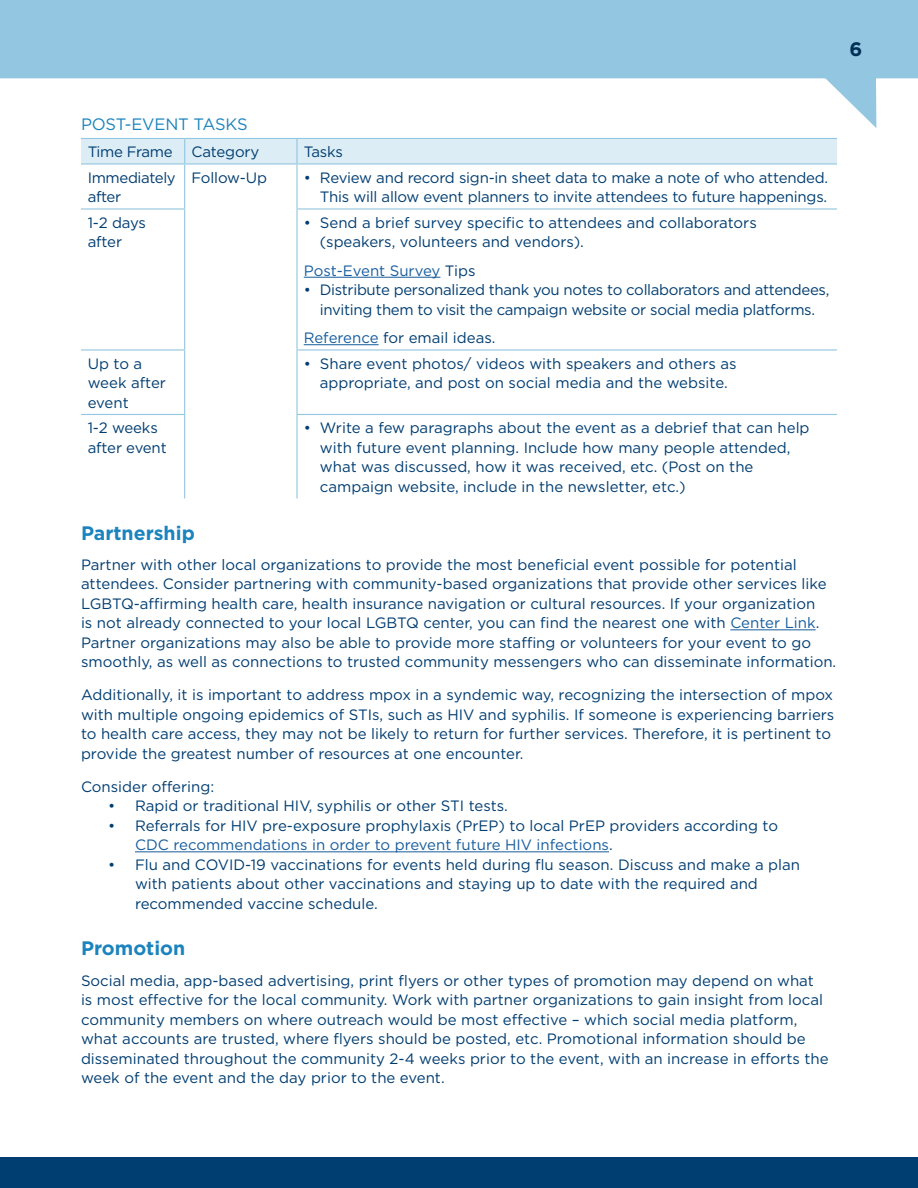
<style>
.page{position:relative;width:918px;height:1188px;background:#fff}
.page>*{position:absolute;margin:0;border:0;box-sizing:border-box;transform-origin:0 0}
.t1{font:700 19.5px "Gotham";color:#1b83be}
.t2{font:700 19.5px "Gotham";color:#003056}
.t3{font:16.5px "Gotham";letter-spacing:-.01em;color:#1b83be}
.t4{font:15px/19.5px "Gotham";color:#003d71}
.t5{font:15px/19.5px "Gotham";letter-spacing:-.02em;color:#003d71;text-align:center}
.t6{font:15px/19.5px "Gotham";letter-spacing:-.025em;color:#003d71}
.t7{font:15px "Gotham";color:#175d9e}
.s1{color:#003d71}
.s2{color:#175d9e}
</style>
<div class="page">
<hr style="left:730px;top:629px;width:86px;height:1px;background:#175d9e">
<hr style="left:135px;top:851px;width:474px;height:1px;background:#175d9e">
<div style="left:81px;top:138px;width:756px;height:25px;background:#dcedf5"></div>
<hr style="left:296px;top:139px;width:2px;height:24px;background:#93c6e0">
<hr style="left:81px;top:163px;width:104px;height:2px;background:#93c6e0">
<hr style="left:185px;top:163px;width:112px;height:2px;background:#93c6e0">
<hr style="left:184px;top:165px;width:1px;height:43px;background:#93c6e0">
<hr style="left:297px;top:163px;width:540px;height:2px;background:#93c6e0">
<hr style="left:296px;top:165px;width:2px;height:43px;background:#93c6e0">
<hr style="left:81px;top:208px;width:104px;height:2px;background:#93c6e0">
<hr style="left:184px;top:210px;width:1px;height:139px;background:#93c6e0">
<hr style="left:296px;top:208px;width:541px;height:2px;background:#93c6e0">
<hr style="left:296px;top:210px;width:2px;height:139px;background:#93c6e0">
<hr style="left:81px;top:349px;width:104px;height:2px;background:#93c6e0">
<hr style="left:184px;top:351px;width:1px;height:63px;background:#93c6e0">
<hr style="left:296px;top:349px;width:541px;height:2px;background:#93c6e0">
<hr style="left:296px;top:351px;width:2px;height:63px;background:#93c6e0">
<hr style="left:81px;top:414px;width:104px;height:1px;background:#93c6e0">
<hr style="left:184px;top:415px;width:1px;height:83px;background:#93c6e0">
<hr style="left:296px;top:414px;width:541px;height:1px;background:#93c6e0">
<hr style="left:296px;top:415px;width:2px;height:83px;background:#93c6e0">
<hr style="left:304px;top:277px;width:136px;height:1px;background:#175d9e">
<hr style="left:304px;top:344px;width:75px;height:1px;background:#175d9e">
<svg style="left:0;top:0;width:918px;height:128px"></svg>
<div style="left:0;top:1158px;width:918px;height:30px;background:#003d71"></div>
<h1 class="t2" style="left:850px;top:36px;width:14px">6</h1>
<p class="t3" style="left:81px;top:113px;width:168px">POST-EVENT TASKS</p>
<p class="t6" style="left:88px;top:142px;width:86px">Time Frame</p>
<p class="t4" style="left:191px;top:142px;width:69px">Category</p>
<p class="t4" style="left:304px;top:142px;width:41px">Tasks</p>
<p class="t6" style="left:88px;top:167px;width:90px">Immediately after</p>
<p class="t4" style="left:191px;top:167px;width:77px">Follow-Up</p>
<p class="t4" style="left:304px;top:167px;width:526px;text-align:right">• Review and record sign-in sheet data to make a note of who attended.<br>This will allow event planners to invite attendees to future happenings.</p>
<p class="t4" style="left:88px;top:212px;width:60px">1-2 days after</p>
<p class="t4" style="left:320px;top:212px;width:438px;text-indent:-16px">• Send a brief survey specific to attendees and collaborators (speakers, volunteers and vendors).</p>
<p class="t7" style="left:304px;top:261px;width:173px">Post-Event Survey <span class="s1">Tips</span></p>
<p class="t5" style="left:304px;top:280px;width:527px">• Distribute personalized thank you notes to collaborators and attendees, inviting them to visit the campaign website or social media platforms.</p>
<p class="t4" style="left:304px;top:328px;width:193px"><span class="s2">Reference</span> for email ideas.</p>
<p class="t4" style="left:88px;top:353px;width:80px">Up to a week after event</p>
<p class="t4" style="left:304px;top:353px;width:434px;text-align:center">• Share event photos/ videos with speakers and others as appropriate, and post on social media and the website.</p>
<p class="t4" style="left:88px;top:418px;width:81px">1-2 weeks after event</p>
<p class="t4" style="left:320px;top:418px;width:491px;text-indent:-16px">• Write a few paragraphs about the event as a debrief that can help with future event planning. Include how many people attended, what was discussed, how it was received, etc. (Post on the campaign website, include in the newsletter, etc.)</p>
<h3 class="t1" style="left:81px;top:520px;width:115px">Partnership</h3>
<p class="t4" style="left:81px;top:554px;width:757px">Partner with other local organizations to provide the most beneficial event possible for potential attendees. Consider partnering with community-based organizations that provide other services like LGBTQ-affirming health care, health insurance navigation or cultural resources. If your organization<br>is not already connected to your local LGBTQ center, you can find the nearest one with <span class="s2">Center Link</span>.<br>Partner organizations may also be able to provide more staffing or volunteers for your event to go smoothly, as well as connections to trusted community messengers who can disseminate information.</p>
<p class="t4" style="left:81px;top:685px;width:755px">Additionally, it is important to address mpox in a syndemic way, recognizing the intersection of mpox with multiple ongoing epidemics of STIs, such as HIV and syphilis. If someone is experiencing barriers to health care access, they may not be likely to return for further services. Therefore, it is pertinent to provide the greatest number of resources at one encounter.</p>
<p class="t4" style="left:81px;top:776px;width:135px">Consider offering:</p>
<p class="t4" style="left:108px;top:796px;width:401px">• Rapid or traditional HIV, syphilis or other STI tests.</p>
<p class="t4" style="left:135px;top:815px;width:645px;text-indent:-27px">• Referrals for HIV pre-exposure prophylaxis (PrEP) to local PrEP providers according to<br><span class="s2">CDC recommendations in order to prevent future HIV infections</span>.</p>
<p class="t4" style="left:135px;top:854px;width:667px;text-indent:-27px">• Flu and COVID-19 vaccinations for events held during flu season. Discuss and make a plan with patients about other vaccinations and staying up to date with the required and recommended vaccine schedule.</p>
<h3 class="t1" style="left:81px;top:936px;width:106px">Promotion</h3>
<p class="t4" style="left:81px;top:970px;width:749px">Social media, app-based advertising, print flyers or other types of promotion may depend on what is most effective for the local community. Work with partner organizations to gain insight from local community members on where outreach would be most effective – which social media platform, what accounts are trusted, where flyers should be posted, etc. Promotional information should be disseminated throughout the community 2-4 weeks prior to the event, with an increase in efforts the week of the event and the day prior to the event.</p>
</div>
